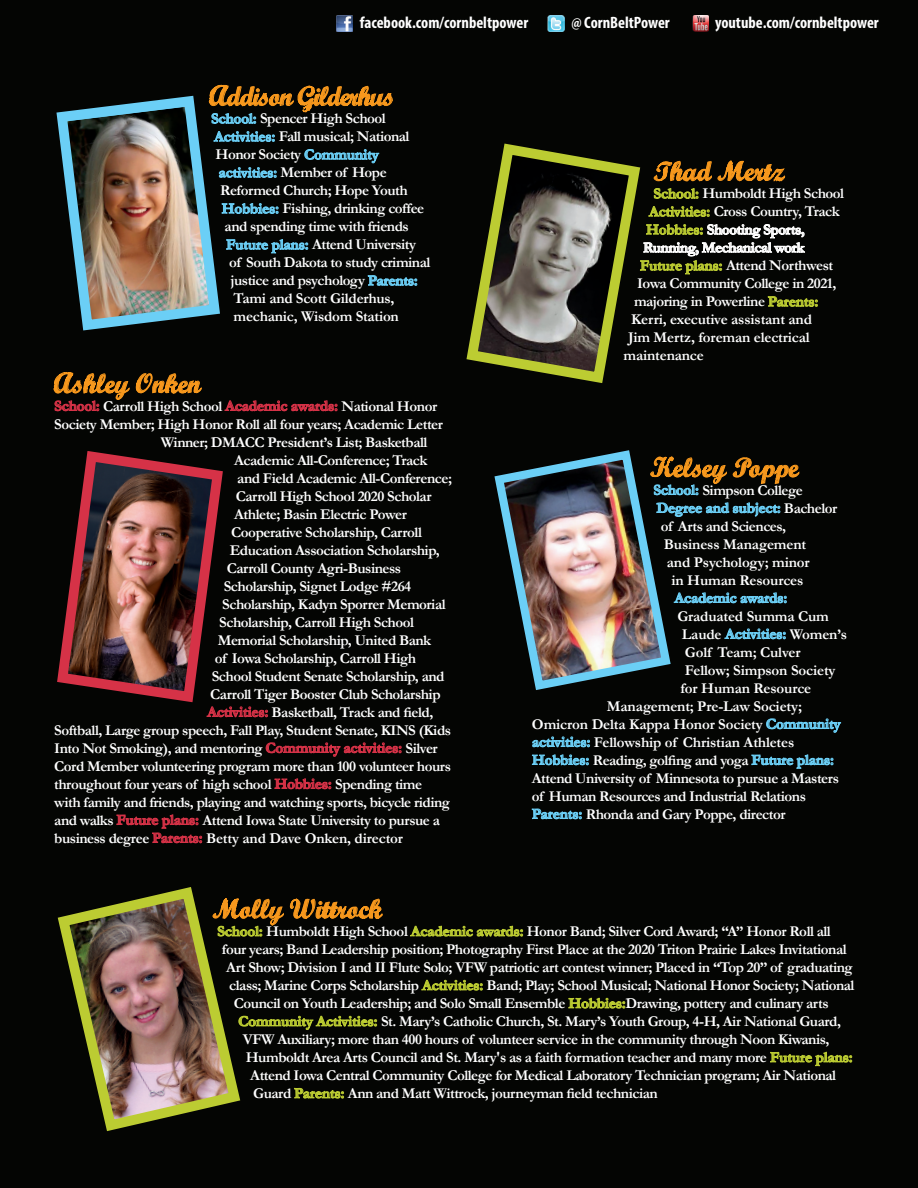
<style>
.page{position:relative;width:918px;height:1188px;background:#040503}
.page>*{position:absolute;margin:0;border:0;box-sizing:border-box;transform-origin:0 0}
.t1{font:27px "Marcelle Script";letter-spacing:-.005em;color:#f7981d}
.t2{font:27px "Marcelle Script";letter-spacing:-.035em;color:#f7981d}
.t3{font:700 condensed 16.5px "Myriad Pro";color:#fff}
.t4{font:700 15px "Garamond";letter-spacing:-.03em;color:#fff}
.t5{font:700 15px "Garamond";letter-spacing:-.01em;color:#fff}
.t6{font:700 15px "Garamond";letter-spacing:-.01em;color:#6bcff6}
.s1{color:#6bcff6}
.s2{color:#d63247}
.s3{color:#bccc32}
.s4{color:#fff}
</style>
<div class="page">
<img style="left:548px;top:15px;width:17px;height:16px">
<img style="left:336px;top:15px;width:17px;height:16px">
<img style="left:693px;top:15px;width:16px;height:16px">
<svg style="left:532px;top:736px;width:58px;height:11px"></svg>
<svg style="left:532px;top:754px;width:57px;height:11px"></svg>
<svg style="left:751px;top:718px;width:90px;height:51px"></svg>
<svg style="left:532px;top:809px;width:50px;height:10px"></svg>
<svg style="left:136px;top:373px;width:66px;height:21px"></svg>
<svg style="left:53px;top:372px;width:77px;height:39px"></svg>
<svg style="left:225px;top:400px;width:113px;height:12px"></svg>
<svg style="left:207px;top:706px;width:61px;height:11px"></svg>
<svg style="left:266px;top:742px;width:136px;height:15px"></svg>
<svg style="left:274px;top:778px;width:57px;height:11px"></svg>
<svg style="left:116px;top:814px;width:86px;height:29px"></svg>
<svg style="left:675px;top:457px;width:125px;height:183px"></svg>
<img style="left:494px;top:450px;width:181px;height:240px">
<img style="left:57px;top:451px;width:171px;height:257px">
<svg style="left:57px;top:887px;width:136px;height:244px"></svg>
<svg style="left:646px;top:160px;width:172px;height:147px"></svg>
<svg style="left:466px;top:143px;width:180px;height:240px"></svg>
<img style="left:56px;top:84px;width:361px;height:247px">
<svg style="left:410px;top:925px;width:113px;height:12px"></svg>
<svg style="left:421px;top:979px;width:62px;height:12px"></svg>
<svg style="left:568px;top:998px;width:57px;height:11px"></svg>
<svg style="left:770px;top:1051px;width:82px;height:16px"></svg>
<img style="left:64px;top:893px;width:319px;height:232px">
<p class="t3" style="left:360px;top:12px;width:170px">facebook.com/cornbeltpower</p>
<p class="t3" style="left:571px;top:12px;width:100px">@ CornBeltPower</p>
<p class="t3" style="left:715px;top:12px;width:165px">youtube.com/cornbeltpower</p>
<p class="t2" style="left:210px;top:77px;width:186px">Addison Gilderhus</p>
<p class="t4" style="left:211px;top:110px;width:176px"><span class="s1">School:</span> Spencer High School</p>
<p class="t4" style="left:214px;top:128px;width:197px"><span class="s1">Activities:</span> Fall musical; National</p>
<p class="t4" style="left:216px;top:146px;width:165px">Honor Society <span class="s1">Community</span></p>
<p class="t4" style="left:219px;top:164px;width:170px"><span class="s1">activities:</span> Member of Hope</p>
<p class="t4" style="left:220px;top:182px;width:189px">Reformed Church; Hope Youth</p>
<p class="t4" style="left:222px;top:200px;width:204px"><span class="s1">Hobbies:</span> Fishing, drinking coffee</p>
<p class="t4" style="left:225px;top:218px;width:186px">and spending time with friends</p>
<p class="t4" style="left:226px;top:236px;width:192px"><span class="s1">Future plans:</span> Attend University</p>
<p class="t4" style="left:229px;top:254px;width:203px">of South Dakota to study criminal</p>
<p class="t4" style="left:231px;top:272px;width:189px">justice and psychology <span class="s1">Parents:</span></p>
<p class="t4" style="left:234px;top:290px;width:162px">Tami and Scott Gilderhus,</p>
<p class="t4" style="left:234px;top:308px;width:167px">mechanic, Wisdom Station</p>
<p class="t1" style="left:54px;top:364px;width:148px">Ashley Onken</p>
<p class="t4" style="left:54px;top:397px;width:384px"><span class="s2">School:</span> Carroll High School <span class="s2">Academic awards:</span> National Honor</p>
<p class="t4" style="left:54px;top:415px;width:390px">Society Member; High Honor Roll all four years; Academic Letter</p>
<p class="t4" style="left:161px;top:433px;width:268px">Winner; DMACC President’s List; Basketball</p>
<p class="t4" style="left:234px;top:451px;width:195px">Academic All-Conference; Track</p>
<p class="t4" style="left:237px;top:469px;width:216px">and Field Academic All-Conference;</p>
<p class="t4" style="left:236px;top:487px;width:197px">Carroll High School 2020 Scholar</p>
<p class="t4" style="left:234px;top:505px;width:174px">Athlete; Basin Electric Power</p>
<p class="t4" style="left:231px;top:523px;width:192px">Cooperative Scholarship, Carroll</p>
<p class="t4" style="left:230px;top:541px;width:212px">Education Association Scholarship,</p>
<p class="t4" style="left:227px;top:559px;width:176px">Carroll County Agri-Business</p>
<p class="t4" style="left:224px;top:577px;width:189px">Scholarship, Signet Lodge #264</p>
<p class="t4" style="left:222px;top:595px;width:225px">Scholarship, Kadyn Sporrer Memorial</p>
<p class="t4" style="left:219px;top:613px;width:196px">Scholarship, Carroll High School</p>
<p class="t4" style="left:218px;top:631px;width:215px">Memorial Scholarship, United Bank</p>
<p class="t4" style="left:215px;top:649px;width:203px">of Iowa Scholarship, Carroll High</p>
<p class="t4" style="left:212px;top:667px;width:234px">School Student Senate Scholarship, and</p>
<p class="t4" style="left:210px;top:685px;width:232px">Carroll Tiger Booster Club Scholarship</p>
<p class="t4" style="left:207px;top:703px;width:227px"><span class="s2">Activities:</span> Basketball, Track and field,</p>
<p class="t4" style="left:54px;top:721px;width:398px">Softball, Large group speech, Fall Play, Student Senate, KINS (Kids</p>
<p class="t4" style="left:54px;top:739px;width:385px">Into Not Smoking), and mentoring <span class="s2">Community activities:</span> Silver</p>
<p class="t4" style="left:54px;top:757px;width:398px">Cord Member volunteering program more than 100 volunteer hours</p>
<p class="t4" style="left:54px;top:775px;width:369px">throughout four years of high school <span class="s2">Hobbies:</span> Spending time</p>
<p class="t4" style="left:54px;top:793px;width:397px">with family and friends, playing and watching sports, bicycle riding</p>
<p class="t4" style="left:54px;top:811px;width:387px">and walks <span class="s2">Future plans:</span> Attend Iowa State University to pursue a</p>
<p class="t5" style="left:54px;top:829px;width:350px">business degree <span class="s2">Parents:</span> Betty and Dave Onken, director</p>
<p class="t1" style="left:654px;top:152px;width:133px">Thad Mertz</p>
<p class="t4" style="left:654px;top:185px;width:192px"><span class="s3">School:</span> Humboldt High School</p>
<p class="t4" style="left:649px;top:203px;width:192px"><span class="s3">Activities:</span> Cross Country, Track</p>
<p class="t4" style="left:646px;top:221px;width:160px"><span class="s3">Hobbies:</span> Shooting Sports,</p>
<p class="t4" style="left:643px;top:239px;width:163px">Running, Mechanical work</p>
<p class="t4" style="left:640px;top:257px;width:195px"><span class="s3">Future plans:</span> Attend Northwest</p>
<p class="t4" style="left:637px;top:275px;width:201px">Iowa Community College in 2021,</p>
<p class="t4" style="left:634px;top:293px;width:186px">majoring in Powerline <span class="s3">Parents:</span></p>
<p class="t5" style="left:631px;top:311px;width:182px">Kerri, executive assistant and</p>
<p class="t5" style="left:628px;top:329px;width:183px">Jim Mertz, foreman electrical</p>
<p class="t5" style="left:624px;top:347px;width:82px">maintenance</p>
<p class="t1" style="left:650px;top:448px;width:149px">Kelsey Poppe</p>
<p class="t4" style="left:653px;top:481px;width:151px"><span class="s1">School:</span> Simpson College</p>
<p class="t6" style="left:656px;top:499px;width:182px">Degree and subject: <span class="s4">Bachelor</span></p>
<p class="t4" style="left:661px;top:517px;width:127px">of Arts and Sciences,</p>
<p class="t5" style="left:664px;top:535px;width:144px">Business Management</p>
<p class="t5" style="left:667px;top:553px;width:144px">and Psychology; minor</p>
<p class="t5" style="left:671px;top:571px;width:134px">in Human Resources</p>
<p class="t6" style="left:674px;top:589px;width:114px">Academic awards:</p>
<p class="t5" style="left:677px;top:607px;width:153px">Graduated Summa Cum</p>
<p class="t5" style="left:682px;top:625px;width:167px">Laude <span class="s1">Activities:</span> Women’s</p>
<p class="t5" style="left:685px;top:643px;width:117px">Golf Team; Culver</p>
<p class="t5" style="left:685px;top:661px;width:152px">Fellow; Simpson Society</p>
<p class="t5" style="left:680px;top:679px;width:132px">for Human Resource</p>
<p class="t5" style="left:607px;top:697px;width:196px">Management; Pre-Law Society;</p>
<p class="t5" style="left:532px;top:715px;width:310px">Omicron Delta Kappa Honor Society <span class="s1">Community</span></p>
<p class="t5" style="left:532px;top:733px;width:264px"><span class="s1">activities:</span> Fellowship of Christian Athletes</p>
<p class="t4" style="left:532px;top:751px;width:303px"><span class="s1">Hobbies:</span> Reading, golfing and yoga <span class="s1">Future plans:</span></p>
<p class="t4" style="left:532px;top:769px;width:309px">Attend University of Minnesota to pursue a Masters</p>
<p class="t4" style="left:532px;top:787px;width:276px">of Human Resources and Industrial Relations</p>
<p class="t4" style="left:532px;top:805px;width:255px"><span class="s1">Parents:</span> Rhonda and Gary Poppe, director</p>
<p class="t1" style="left:213px;top:890px;width:171px">Molly Wittrock</p>
<p class="t4" style="left:217px;top:922px;width:615px"><span class="s3">School:</span> Humboldt High School <span class="s3">Academic awards:</span> Honor Band; Silver Cord Award; “A” Honor Roll all</p>
<p class="t4" style="left:222px;top:940px;width:626px">four years; Band Leadership position; Photography First Place at the 2020 Triton Prairie Lakes Invitational</p>
<p class="t4" style="left:226px;top:958px;width:628px">Art Show; Division I and II Flute Solo; VFW patriotic art contest winner; Placed in “Top 20” of graduating</p>
<p class="t4" style="left:229px;top:976px;width:627px">class; Marine Corps Scholarship <span class="s3">Activities:</span> Band; Play; School Musical; National Honor Society; National</p>
<p class="t4" style="left:234px;top:994px;width:596px">Council on Youth Leadership; and Solo Small Ensemble <span class="s3">Hobbies:</span>Drawing, pottery and culinary arts</p>
<p class="t4" style="left:238px;top:1012px;width:604px"><span class="s3">Community Activities:</span> St. Mary’s Catholic Church, St. Mary’s Youth Group, 4-H, Air National Guard,</p>
<p class="t4" style="left:243px;top:1030px;width:588px">VFW Auxiliary; more than 400 hours of volunteer service in the community through Noon Kiwanis,</p>
<p class="t4" style="left:246px;top:1048px;width:608px">Humboldt Area Arts Council and St. Mary's as a faith formation teacher and many more <span class="s3">Future plans:</span></p>
<p class="t4" style="left:250px;top:1066px;width:587px">Attend Iowa Central Community College for Medical Laboratory Technician program; Air National</p>
<p class="t4" style="left:253px;top:1084px;width:406px">Guard <span class="s3">Parents:</span> Ann and Matt Wittrock, journeyman field technician</p>
</div>
